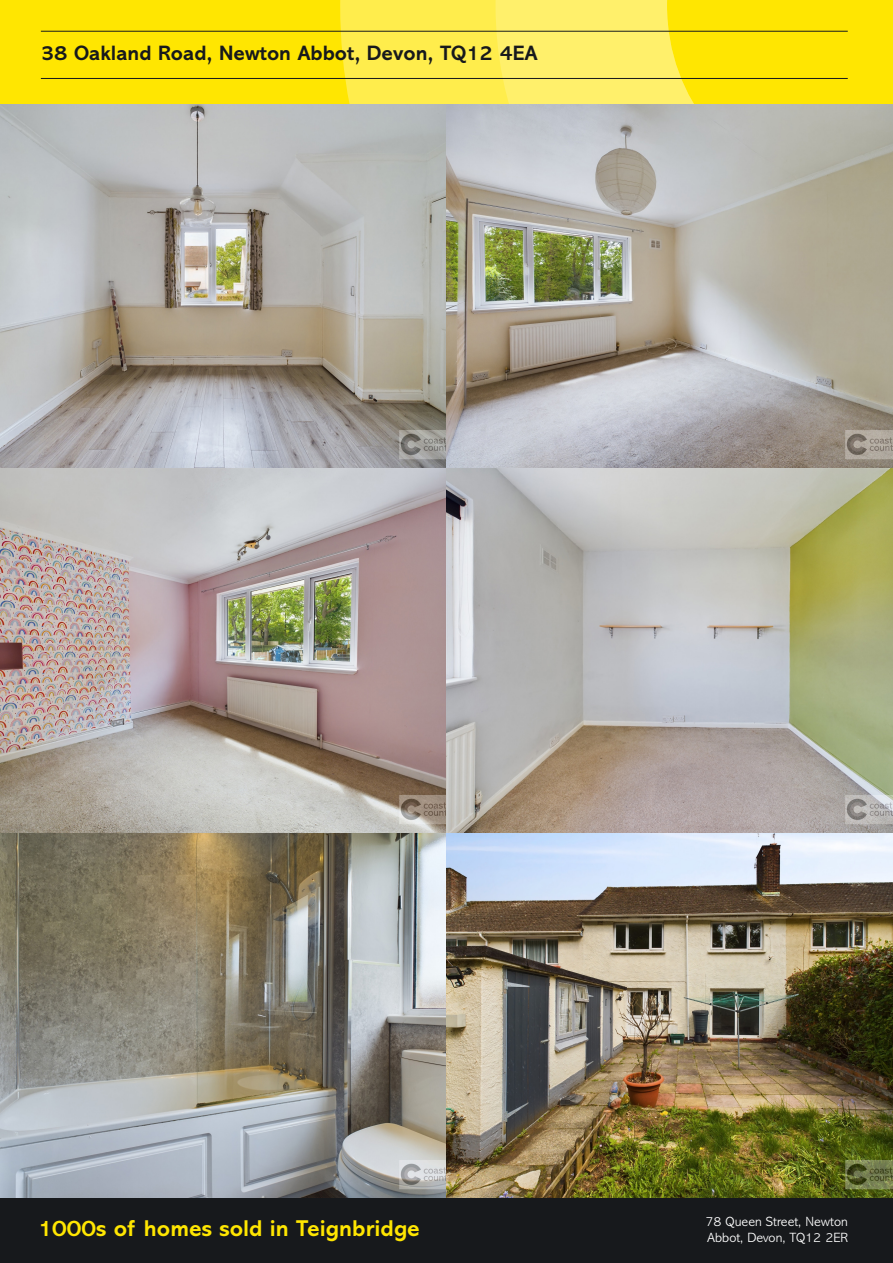
<style>
.page{position:relative;width:893px;height:1263px;background:#fff}
.page>*{position:absolute;margin:0;border:0;box-sizing:border-box;transform-origin:0 0}
.t1{font:700 23.1px "Abadi MT Std";color:#ffe601}
.t2{font:700 21px "Abadi MT Std";color:#17191c}
.t3{font:300 13.5px/16.5px "Abadi MT Std";color:#fff}
</style>
<div class="page">
<img style="left:0;top:103px;width:446px;height:365px">
<svg style="left:446px;top:103px;width:447px;height:365px;background:#b0ada3"></svg>
<img style="left:0;top:468px;width:446px;height:365px">
<svg style="left:0;top:833px;width:446px;height:365px;background:#949288"></svg>
<svg style="left:446px;top:468px;width:447px;height:365px;background:#b5b3a6"></svg>
<img style="left:446px;top:833px;width:447px;height:365px">
<div style="left:0;top:0;width:893px;height:103px;background:#ffe601"></div>
<div style="left:340px;top:0;width:481px;height:103px;background:#ffed4c"></div>
<svg style="left:496px;top:0;width:325px;height:103px;background:#feea3a"></svg>
<div style="left:0;top:1198px;width:893px;height:65px;background:#17191c"></div>
<hr style="left:41px;top:31px;width:807px;height:1px;background:#17191c">
<hr style="left:41px;top:78px;width:807px;height:1px;background:#17191c">
<p class="t2" style="left:41px;top:41px;width:498px">38 Oakland Road, Newton Abbot, Devon, TQ12 4EA</p>
<p class="t1" style="left:38px;top:1215px;width:383px">1000s of homes sold in Teignbridge</p>
<p class="t3" style="left:706px;top:1213px;width:144px">78 Queen Street, Newton<br>Abbot, Devon, TQ12 2ER</p>
</div>
